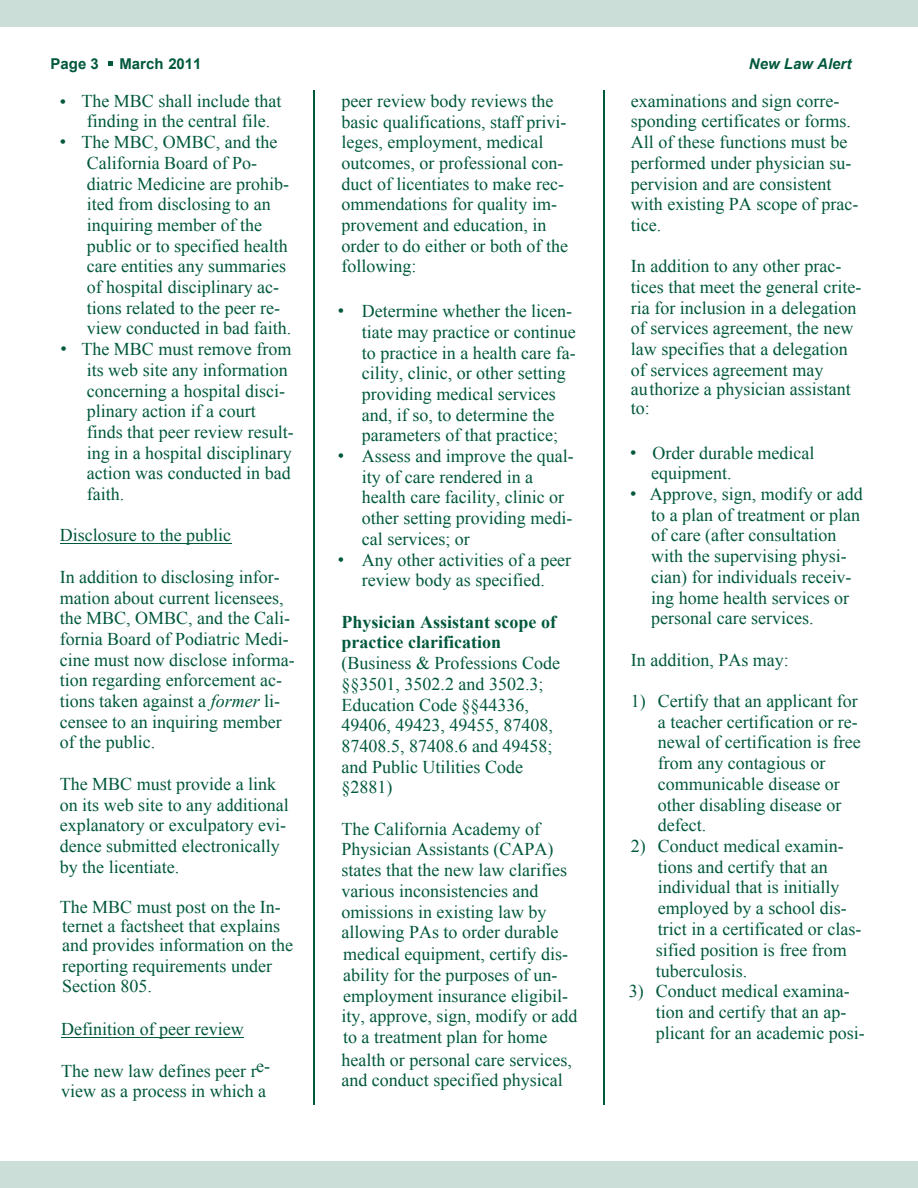
<style>
.page{position:relative;width:918px;height:1188px;background:#fff}
.page>*{position:absolute;margin:0;border:0;box-sizing:border-box;transform-origin:0 0}
.t1{font:18px/20.7px "Times New Roman";color:#00583d}
.t2{font:700 18px/20.7px "Times New Roman";color:#00583d}
.t3{font:700 15px "Arial";color:#00583d}
.t4{font:italic 700 15px "Arial";color:#00583d}
.s1{font-family:"Arial"}
.s2{font-style:italic}
</style>
<div class="page">
<div style="left:0;top:0;width:918px;height:27px;background:#ccded8"></div>
<div style="left:0;top:1161px;width:918px;height:27px;background:#ccded8"></div>
<svg style="left:109px;top:62px;width:4px;height:4px"></svg>
<hr style="left:60px;top:543px;width:171px;height:1px;background:#00583d">
<hr style="left:61px;top:1037px;width:183px;height:1px;background:#00583d">
<hr style="left:313px;top:90px;width:1px;height:1015px;background:#00583d">
<hr style="left:604px;top:90px;width:1px;height:1015px;background:#00583d">
<p class="t3" style="left:51px;top:54px;width:50px">Page 3</p>
<p class="t3" style="left:120px;top:54px;width:84px">March 2011</p>
<p class="t4" style="left:749px;top:54px;width:104px">New Law Alert</p>
<p class="t1" style="left:87px;top:90px;width:196px;text-indent:-27px"><span class="s1">•</span> The MBC shall include that finding in the central file.</p>
<p class="t1" style="left:87px;top:131px;width:206px;text-indent:-27px"><span class="s1">•</span> The MBC, OMBC, and the<br>California Board of Po&shy;diatric Medicine are prohib&shy;ited from disclosing to an inquiring member of the public or to specified health care entities any summaries of hospital disciplinary ac&shy;tions related to the peer re&shy;view conducted in bad faith.</p>
<p class="t1" style="left:87px;top:339px;width:208px;text-indent:-26px"><span class="s1">•</span> The MBC must remove from its web site any information concerning a hospital disci&shy;plinary action if a court finds that peer review result&shy;ing in a hospital disciplinary action was conducted in bad faith.</p>
<p class="t1" style="left:60px;top:525px;width:173px">Disclosure to the public</p>
<p class="t1" style="left:60px;top:566px;width:236px">In addition to disclosing infor&shy;mation about current licensees, the MBC, OMBC, and the Cali&shy;fornia Board of Podiatric Medi&shy;cine must now disclose informa&shy;tion regarding enforcement ac&shy;tions taken against a <span class="s2">former</span> li&shy;censee to an inquiring member of the public.</p>
<p class="t1" style="left:60px;top:773px;width:231px">The MBC must provide a link on its web site to any additional explanatory or exculpatory evi&shy;dence submitted electronically by the licentiate.</p>
<p class="t1" style="left:60px;top:896px;width:222px">The MBC must post on the In-</p>
<p class="t1" style="left:631px;top:90px;width:229px">examinations and sign corre&shy;sponding certificates or forms.<br>All of these functions must be performed under physician su&shy;pervision and are consistent with existing PA scope of prac&shy;tice.</p>
<p class="t1" style="left:631px;top:256px;width:232px;line-height:20.2px">In addition to any other prac&shy;tices that meet the general crite&shy;ria for inclusion in a delegation of services agreement, the new law specifies that a delegation of services agreement may authorize a physician assistant to:</p>
<p class="t1" style="left:651px;top:442px;width:165px;text-indent:-21px"><span class="s1">•</span> Order durable medical equipment.</p>
<p class="t1" style="left:651px;top:483px;width:213px;text-indent:-21px"><span class="s1">•</span> Approve, sign, modify or add to a plan of treatment or plan of care (after consultation with the supervising physi&shy;cian) for individuals receiv&shy;ing home health services or personal care services.</p>
<p class="t1" style="left:631px;top:649px;width:160px">In addition, PAs may:</p>
<p class="t1" style="left:658px;top:690px;width:204px;text-indent:-27px">1) Certify that an applicant for a teacher certification or re&shy;newal of certification is free from any contagious or communicable disease or other disabling disease or defect.</p>
<p class="t1" style="left:658px;top:835px;width:190px;text-indent:-27px">2) Conduct medical examin&shy;tions and certify that an individual that is initially employed by a school dis-</p>
<p class="t1" style="left:342px;top:90px;width:228px">peer review body reviews the basic qualifications, staff privi&shy;leges, employment, medical outcomes, or professional con&shy;duct of licentiates to make rec&shy;ommendations for quality im&shy;provement and education, in order to do either or both of the following:</p>
<p class="t1" style="left:362px;top:301px;width:215px;text-indent:-24px"><span class="s1">•</span> Determine whether the licen&shy;tiate may practice or continue to practice in a health care fa&shy;cility, clinic, or other setting providing medical services and, if so, to determine the parameters of that practice;</p>
<p class="t1" style="left:362px;top:445px;width:213px;text-indent:-24px"><span class="s1">•</span> Assess and improve the qual&shy;ity of care rendered in a health care facility, clinic or other setting providing medi&shy;cal services; or</p>
<p class="t1" style="left:338px;top:549px;width:235px;text-align:center"><span class="s1">•</span> Any other activities of a peer review body as specified.</p>
<p class="t2" style="left:342px;top:611px;width:216px">Physician Assistant scope of practice clarification</p>
<p class="t1" style="left:342px;top:652px;width:220px">(Business &amp; Professions Code §§3501, 3502.2 and 3502.3;<br>Education Code §§44336,<br>49406, 49423, 49455, 87408,<br>87408.5, 87408.6 and 49458; and Public Utilities Code §2881)</p>
<p class="t1" style="left:342px;top:818px;width:237px">The California Academy of<br>Physician Assistants (CAPA) states that the new law clarifies various inconsistencies and omissions in existing law by allowing PAs to order durable medical equipment, certify dis&shy;ability for the purposes of un&shy;employment insurance eligibil&shy;ity, approve, sign, modify or add to a treatment plan for home</p>
<p class="t1" style="left:341px;top:1049px;width:232px">health or personal care services, and conduct specified physical</p>
<p class="t1" style="left:62px;top:915px;width:219px">ternet a factsheet that explains</p>
<p class="t1" style="left:658px;top:918px;width:205px">trict in a certificated or clas-</p>
<p class="t1" style="left:62px;top:934px;width:232px">and provides information on the reporting requirements under<br>Section 805.</p>
<p class="t1" style="left:656px;top:939px;width:192px">sified position is free from tuberculosis.</p>
<p class="t1" style="left:656px;top:981px;width:210px;text-indent:-27px">3) Conduct medical examina&shy;tion and certify that an ap&shy;plicant for an academic posi-</p>
<p class="t1" style="left:61px;top:1019px;width:184px">Definition of peer review</p>
<p class="t1" style="left:61px;top:1060px;width:210px">The new law defines peer re&shy;view as a process in which a</p>
</div>
